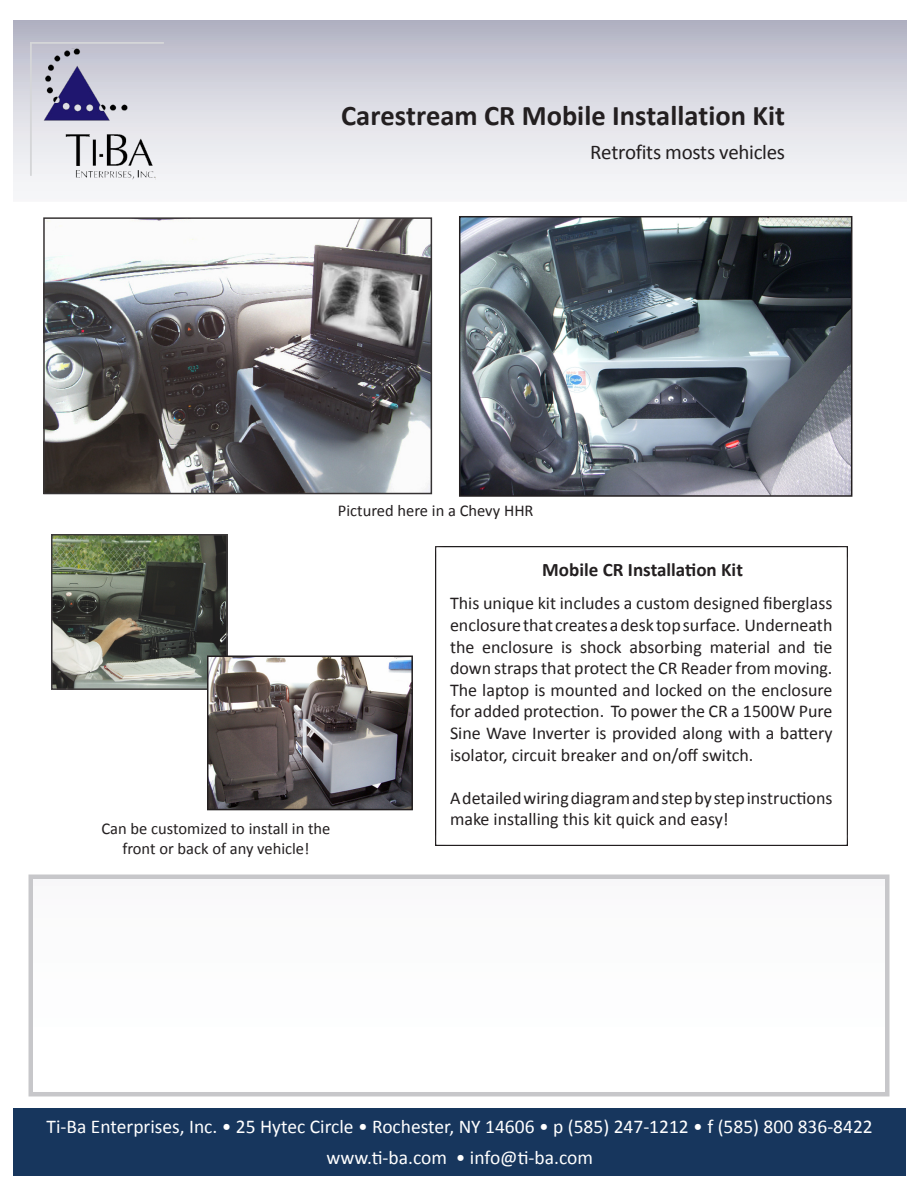
<style>
.page{position:relative;width:918px;height:1188px;background:#fff}
.page>*{position:absolute;margin:0;border:0;box-sizing:border-box;transform-origin:0 0}
.t1{font:700 28.5px "Calibri";color:#231f20}
.t2{font:21px "Calibri";letter-spacing:-.015em;color:#231f20}
.t3{font:19.5px/31.5px "Calibri";color:#fff;text-align:center}
.t4{font:700 19.05px "Calibri";color:#231f20}
.t5{font:18px/21.6px "Calibri";color:#231f20;text-align:justify}
.t6{font:16.5px/19.8px "Calibri";color:#231f20;text-align:center}
</style>
<div class="page">
<div style="left:14px;top:21px;width:892px;height:181px;background:linear-gradient(to bottom,#b7b8c7,#fff)"></div>
<img style="left:462px;top:219px;width:387px;height:275px">
<div style="left:459px;top:216px;width:393px;height:281px;border:2px solid #231f20"></div>
<img style="left:54px;top:537px;width:171px;height:150px">
<div style="left:51px;top:534px;width:177px;height:156px;border:2px solid #231f20"></div>
<div style="left:14px;top:1108px;width:892px;height:68px;background:#17365d"></div>
<div style="left:28px;top:874px;width:862px;height:222px;border:4px solid #b8b9bc"></div>
<img style="left:44px;top:48px;width:111px;height:131px">
<hr style="left:30px;top:42px;width:2px;height:134px;background:#d5d6d8">
<hr style="left:30px;top:42px;width:134px;height:2px;background:#d5d6d8">
<img style="left:46px;top:220px;width:383px;height:271px">
<div style="left:43px;top:217px;width:389px;height:277px;border:2px solid #231f20"></div>
<img style="left:210px;top:659px;width:200px;height:148px">
<div style="left:207px;top:656px;width:206px;height:154px;border:2px solid #231f20"></div>
<h1 class="t1" style="left:341px;top:97px;width:445px">Carestream CR Mobile Installation Kit</h1>
<p class="t2" style="left:590px;top:139px;width:196px">Retrofits mosts vehicles</p>
<p class="t6" style="left:338px;top:499px;width:197px">Pictured here in a Chevy HHR</p>
<p class="t6" style="left:101px;top:818px;width:231px">Can be customized to install in the front or back of any vehicle!</p>
<p class="t4" style="left:542px;top:558px;width:202px">Mobile CR Installation Kit</p>
<p class="t5" style="left:450px;top:592px;width:384px">This unique kit includes a custom designed fiberglass enclosure that creates a desk top surface. Underneath the enclosure is shock absorbing material and tie down straps that protect the CR Reader from moving.<br>The laptop is mounted and locked on the enclosure for added protection. To power the CR a 1500W Pure Sine Wave Inverter is provided along with a battery isolator, circuit breaker and on/off switch.</p>
<p class="t5" style="left:450px;top:786px;width:384px">A detailed wiring diagram and step by step instructions make installing this kit quick and easy!</p>
<p class="t3" style="left:47px;top:1110px;width:828px">Ti-Ba Enterprises, Inc. • 25 Hytec Circle • Rochester, NY 14606 • p (585) 247-1212 • f (585) 800 836-8422 www.ti-ba.com • info@ti-ba.com</p>
</div>
